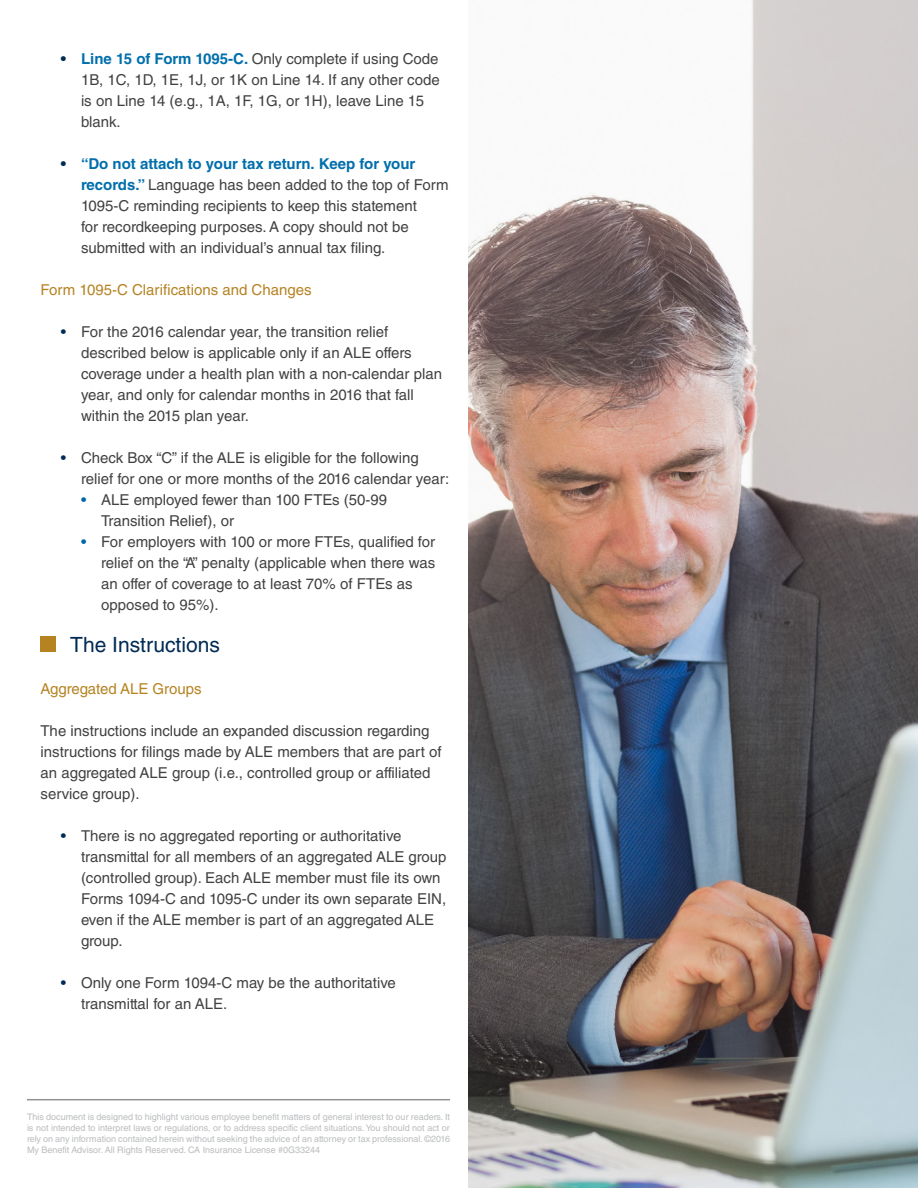
<style>
.page{position:relative;width:918px;height:1188px;background:#fff}
.page>*{position:absolute;margin:0;border:0;box-sizing:border-box;transform-origin:0 0}
.t1{font:21px "Helvetica LT Std";color:#002b54}
.t2{font:15px/21px "Helvetica LT Std";color:#414142}
.t3{font:15px "Helvetica LT Std";color:#b68322}
.t4{font:9px/10.8px "Helvetica LT Std";color:#babcbe;text-align:justify}
.s1{font-weight:700;color:#002b54}
.s2{font-weight:700;color:#006fac}
.s3{color:#002b54}
.s4{color:#0066a5}
</style>
<div class="page">
<hr style="left:27px;top:1099px;width:423px;height:1px;background:#919295">
<img style="left:468px;top:0;width:450px;height:1188px">
<div style="left:40px;top:636px;width:16px;height:16px;background:#b68322"></div>
<p class="t2" style="left:81px;top:48px;width:360px;text-indent:-20px"><span class="s1">•</span> <span class="s2">Line 15 of Form 1095-C.</span> Only complete if using Code 1B, 1C, 1D, 1E, 1J, or 1K on Line 14. If any other code is on Line 14 (e.g., 1A, 1F, 1G, or 1H), leave Line 15 blank.</p>
<p class="t2" style="left:81px;top:153px;width:369px;text-indent:-20px"><span class="s1">•</span> <span class="s2">“Do not attach to your tax return. Keep for your records.”</span> Language has been added to the top of Form 1095-C reminding recipients to keep this statement<br>for recordkeeping purposes. A copy should not be submitted with an individual’s annual tax filing.</p>
<p class="t3" style="left:40px;top:281px;width:273px">Form 1095-C Clarifications and Changes</p>
<p class="t2" style="left:81px;top:321px;width:363px;text-indent:-20px"><span class="s3">•</span> For the 2016 calendar year, the transition relief described below is applicable only if an ALE offers coverage under a health plan with a non-calendar plan year, and only for calendar months in 2016 that fall within the 2015 plan year.</p>
<p class="t2" style="left:81px;top:447px;width:370px;text-indent:-20px"><span class="s3">•</span> Check Box “C” if the ALE is eligible for the following relief for one or more months of the 2016 calendar year:</p>
<p class="t2" style="left:101px;top:489px;width:287px;text-indent:-20px"><span class="s4">•</span> ALE employed fewer than 100 FTEs (50-99<br>Transition Relief), or</p>
<p class="t2" style="left:101px;top:531px;width:335px;text-indent:-20px"><span class="s4">•</span> For employers with 100 or more FTEs, qualified for relief on the “A” penalty (applicable when there was an offer of coverage to at least 70% of FTEs as opposed to 95%).</p>
<h1 class="t1" style="left:70px;top:632px;width:151px">The Instructions</h1>
<p class="t3" style="left:40px;top:680px;width:163px">Aggregated ALE Groups</p>
<p class="t2" style="left:40px;top:720px;width:403px">The instructions include an expanded discussion regarding instructions for filings made by ALE members that are part of an aggregated ALE group (i.e., controlled group or affiliated service group).</p>
<p class="t2" style="left:81px;top:825px;width:367px;text-indent:-20px"><span class="s3">•</span> There is no aggregated reporting or authoritative transmittal for all members of an aggregated ALE group (controlled group). Each ALE member must file its own Forms 1094-C and 1095-C under its own separate EIN, even if the ALE member is part of an aggregated ALE group.</p>
<p class="t2" style="left:81px;top:972px;width:316px;text-indent:-20px"><span class="s3">•</span> Only one Form 1094-C may be the authoritative transmittal for an ALE.</p>
<p class="t4" style="left:27px;top:1112px;width:425px">This document is designed to highlight various employee benefit matters of general interest to our readers. It is not intended to interpret laws or regulations, or to address specific client situations. You should not act or rely on any information contained herein without seeking the advice of an attorney or tax professional. ©2016<br>My Benefit Advisor. All Rights Reserved. CA Insurance License #0G33244</p>
</div>
